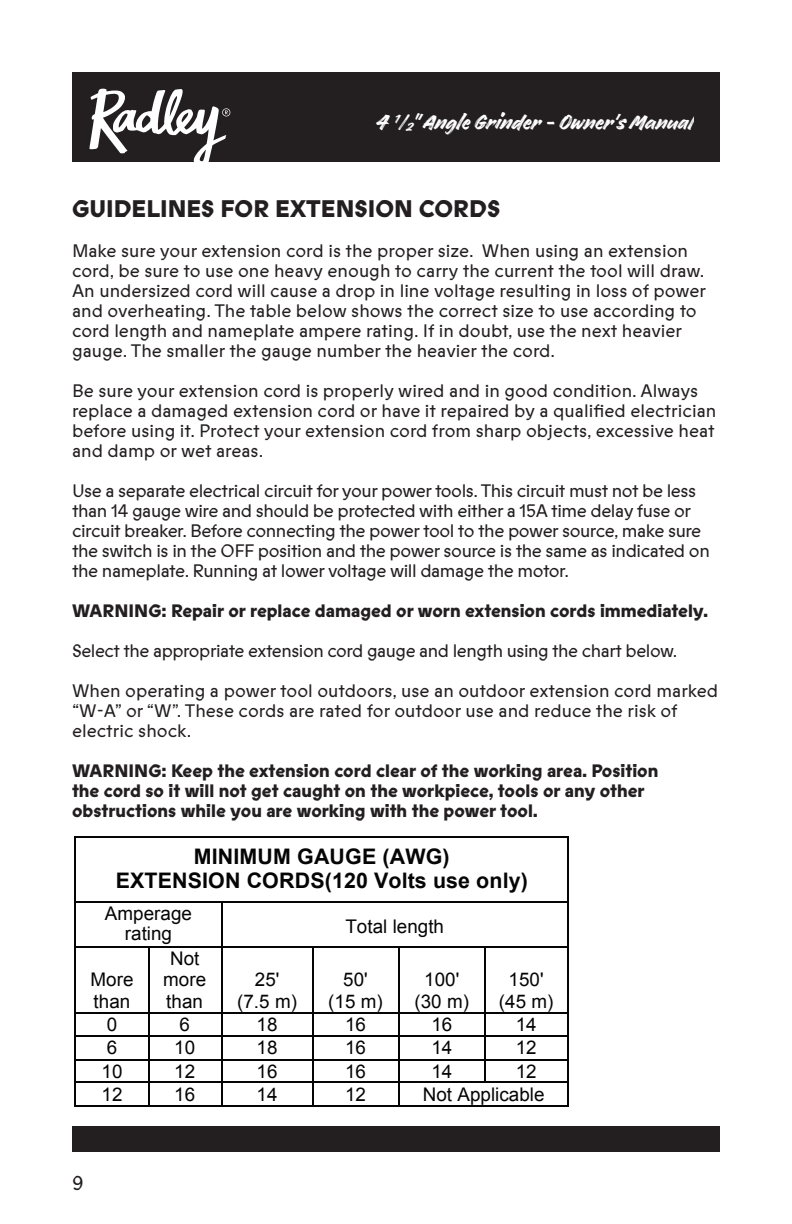
<style>
.page{position:relative;width:792px;height:1224px;background:#fff}
.page>*{position:absolute;margin:0;border:0;box-sizing:border-box;transform-origin:0 0}
.t1{font:24px "Handelson Two";color:#fff}
.t2{font:800 24px "Prophet";color:#231f20}
.t3{font:700 21.4px/24.6px "Arial";letter-spacing:.005em;color:#040504;text-align:center}
.t4{font:20px "Prophet";color:#231f20}
.t5{font:18.8px/22px "Arial";color:#040504;text-align:center}
.t6{font:18px/20px "Prophet";letter-spacing:-.005em;color:#231f20}
.t7{font:18px/20px "Prophet";letter-spacing:-.025em;color:#231f20}
.t8{font:800 18px/20px "Prophet";color:#231f20}
</style>
<div class="page">
<div style="left:72px;top:72px;width:648px;height:90px;background:#231f20"></div>
<div style="left:72px;top:1126px;width:648px;height:26px;background:#231f20"></div>
<svg style="left:89px;top:89px;width:141px;height:73px"></svg>
<hr style="left:76px;top:837px;width:492px;height:1px;background:#040504">
<hr style="left:75px;top:838px;width:1px;height:63px;background:#040504">
<hr style="left:568px;top:838px;width:1px;height:63px;background:#040504">
<hr style="left:76px;top:901px;width:145px;height:2px;background:#040504">
<hr style="left:223px;top:901px;width:345px;height:2px;background:#040504">
<hr style="left:75px;top:903px;width:1px;height:43px;background:#040504">
<hr style="left:221px;top:903px;width:2px;height:43px;background:#040504">
<hr style="left:568px;top:903px;width:1px;height:43px;background:#040504">
<hr style="left:76px;top:946px;width:72px;height:1px;background:#040504">
<hr style="left:149px;top:946px;width:72px;height:1px;background:#040504">
<hr style="left:223px;top:946px;width:89px;height:1px;background:#040504">
<hr style="left:313px;top:946px;width:85px;height:1px;background:#040504">
<hr style="left:400px;top:946px;width:84px;height:1px;background:#040504">
<hr style="left:485px;top:946px;width:83px;height:1px;background:#040504">
<hr style="left:75px;top:947px;width:1px;height:65px;background:#040504">
<hr style="left:148px;top:947px;width:1px;height:65px;background:#040504">
<hr style="left:221px;top:947px;width:2px;height:65px;background:#040504">
<hr style="left:312px;top:947px;width:1px;height:65px;background:#040504">
<hr style="left:398px;top:947px;width:2px;height:65px;background:#040504">
<hr style="left:484px;top:947px;width:1px;height:65px;background:#040504">
<hr style="left:568px;top:947px;width:1px;height:65px;background:#040504">
<hr style="left:76px;top:1012px;width:72px;height:2px;background:#040504">
<hr style="left:149px;top:1012px;width:72px;height:2px;background:#040504">
<hr style="left:223px;top:1012px;width:89px;height:2px;background:#040504">
<hr style="left:313px;top:1012px;width:85px;height:2px;background:#040504">
<hr style="left:400px;top:1012px;width:84px;height:2px;background:#040504">
<hr style="left:485px;top:1012px;width:83px;height:2px;background:#040504">
<hr style="left:221px;top:1014px;width:2px;height:22px;background:#040504">
<hr style="left:398px;top:1014px;width:2px;height:22px;background:#040504">
<hr style="left:76px;top:1036px;width:72px;height:1px;background:#040504">
<hr style="left:149px;top:1036px;width:72px;height:1px;background:#040504">
<hr style="left:223px;top:1036px;width:89px;height:1px;background:#040504">
<hr style="left:313px;top:1036px;width:85px;height:1px;background:#040504">
<hr style="left:400px;top:1036px;width:84px;height:1px;background:#040504">
<hr style="left:485px;top:1036px;width:83px;height:1px;background:#040504">
<hr style="left:221px;top:1037px;width:2px;height:22px;background:#040504">
<hr style="left:398px;top:1037px;width:2px;height:22px;background:#040504">
<hr style="left:76px;top:1059px;width:72px;height:1px;background:#040504">
<hr style="left:149px;top:1059px;width:72px;height:1px;background:#040504">
<hr style="left:223px;top:1059px;width:89px;height:1px;background:#040504">
<hr style="left:313px;top:1059px;width:85px;height:1px;background:#040504">
<hr style="left:400px;top:1059px;width:84px;height:1px;background:#040504">
<hr style="left:485px;top:1059px;width:83px;height:1px;background:#040504">
<hr style="left:221px;top:1060px;width:2px;height:22px;background:#040504">
<hr style="left:398px;top:1060px;width:2px;height:22px;background:#040504">
<hr style="left:76px;top:1082px;width:72px;height:1px;background:#040504">
<hr style="left:149px;top:1082px;width:72px;height:1px;background:#040504">
<hr style="left:223px;top:1082px;width:89px;height:1px;background:#040504">
<hr style="left:313px;top:1082px;width:85px;height:1px;background:#040504">
<hr style="left:400px;top:1082px;width:84px;height:1px;background:#040504">
<svg style="left:484px;top:1012px;width:1px;height:71px"></svg>
<hr style="left:485px;top:1082px;width:83px;height:1px;background:#040504">
<svg style="left:75px;top:1012px;width:1px;height:94px"></svg>
<hr style="left:76px;top:1105px;width:72px;height:1px;background:#040504">
<svg style="left:148px;top:1012px;width:1px;height:94px"></svg>
<hr style="left:149px;top:1105px;width:72px;height:1px;background:#040504">
<hr style="left:221px;top:1083px;width:2px;height:22px;background:#040504">
<hr style="left:223px;top:1105px;width:89px;height:1px;background:#040504">
<svg style="left:312px;top:1012px;width:1px;height:94px"></svg>
<hr style="left:313px;top:1105px;width:85px;height:1px;background:#040504">
<hr style="left:398px;top:1083px;width:2px;height:22px;background:#040504">
<hr style="left:400px;top:1105px;width:168px;height:1px;background:#040504">
<svg style="left:568px;top:1012px;width:1px;height:94px"></svg>
<h1 class="t1" style="left:375px;top:109px;width:319px">4 <sup>1</sup>/<sub>2</sub>" Angle Grinder - Owner's Manual</h1>
<h1 class="t2" style="left:72px;top:192px;width:430px">GUIDELINES FOR EXTENSION CORDS</h1>
<p class="t6" style="left:72px;top:241px;width:636px">Make sure your extension cord is the proper size. When using an extension cord, be sure to use one heavy enough to carry the current the tool will draw.<br>An undersized cord will cause a drop in line voltage resulting in loss of power and overheating. The table below shows the correct size to use according to cord length and nameplate ampere rating. If in doubt, use the next heavier gauge. The smaller the gauge number the heavier the cord.</p>
<p class="t6" style="left:72px;top:381px;width:646px">Be sure your extension cord is properly wired and in good condition. Always replace a damaged extension cord or have it repaired by a qualified electrician before using it. Protect your extension cord from sharp objects, excessive heat and damp or wet areas.</p>
<p class="t7" style="left:72px;top:481px;width:639px">Use a separate electrical circuit for your power tools. This circuit must not be less than 14 gauge wire and should be protected with either a 15A time delay fuse or circuit breaker. Before connecting the power tool to the power source, make sure the switch is in the OFF position and the power source is the same as indicated on the nameplate. Running at lower voltage will damage the motor.</p>
<p class="t8" style="left:72px;top:601px;width:638px">WARNING: Repair or replace damaged or worn extension cords immediately.</p>
<p class="t7" style="left:72px;top:641px;width:607px">Select the appropriate extension cord gauge and length using the chart below.</p>
<p class="t6" style="left:72px;top:681px;width:648px">When operating a power tool outdoors, use an outdoor extension cord marked “W-A” or “W”. These cords are rated for outdoor use and reduce the risk of electric shock.</p>
<p class="t8" style="left:72px;top:761px;width:588px">WARNING: Keep the extension cord clear of the working area. Position the cord so it will not get caught on the workpiece, tools or any other obstructions while you are working with the power tool.</p>
<p class="t3" style="left:116px;top:845px;width:414px">MINIMUM GAUGE (AWG)<br>EXTENSION CORDS(120 Volts use only)</p>
<p class="t5" style="left:105px;top:904px;width:89px;line-height:19.4px">Amperage rating</p>
<p class="t5" style="left:345px;top:915px;width:100px">Total length</p>
<p class="t5" style="left:91px;top:969px;width:45px;text-align:left">More than</p>
<p class="t5" style="left:163px;top:948px;width:45px">Not more than</p>
<p class="t5" style="left:237px;top:969px;width:61px">25' (7.5 m)</p>
<p class="t5" style="left:328px;top:969px;width:56px">50' (15 m)</p>
<p class="t5" style="left:415px;top:969px;width:56px">100' (30 m)</p>
<p class="t5" style="left:499px;top:969px;width:56px">150' (45 m)</p>
<p class="t5" style="left:107px;top:1014px;width:12px">0</p>
<p class="t5" style="left:179px;top:1014px;width:12px">6</p>
<p class="t5" style="left:257px;top:1014px;width:22px">18</p>
<p class="t5" style="left:345px;top:1014px;width:22px">16</p>
<p class="t5" style="left:431px;top:1014px;width:22px">16</p>
<p class="t5" style="left:516px;top:1014px;width:22px">14</p>
<p class="t5" style="left:107px;top:1037px;width:12px">6</p>
<p class="t5" style="left:174px;top:1037px;width:22px">10</p>
<p class="t5" style="left:257px;top:1037px;width:22px">18</p>
<p class="t5" style="left:345px;top:1037px;width:22px">16</p>
<p class="t5" style="left:431px;top:1037px;width:22px">14</p>
<p class="t5" style="left:516px;top:1037px;width:22px">12</p>
<p class="t5" style="left:102px;top:1060px;width:22px">10</p>
<p class="t5" style="left:174px;top:1060px;width:22px">12</p>
<p class="t5" style="left:257px;top:1060px;width:22px">16</p>
<p class="t5" style="left:345px;top:1060px;width:22px">16</p>
<p class="t5" style="left:431px;top:1060px;width:22px">14</p>
<p class="t5" style="left:516px;top:1060px;width:22px">12</p>
<p class="t5" style="left:102px;top:1083px;width:22px">12</p>
<p class="t5" style="left:174px;top:1083px;width:22px">16</p>
<p class="t5" style="left:257px;top:1083px;width:22px">14</p>
<p class="t5" style="left:345px;top:1083px;width:22px">12</p>
<p class="t5" style="left:423px;top:1083px;width:123px">Not Applicable</p>
<p class="t4" style="left:72px;top:1170px;width:13px">9</p>
</div>
